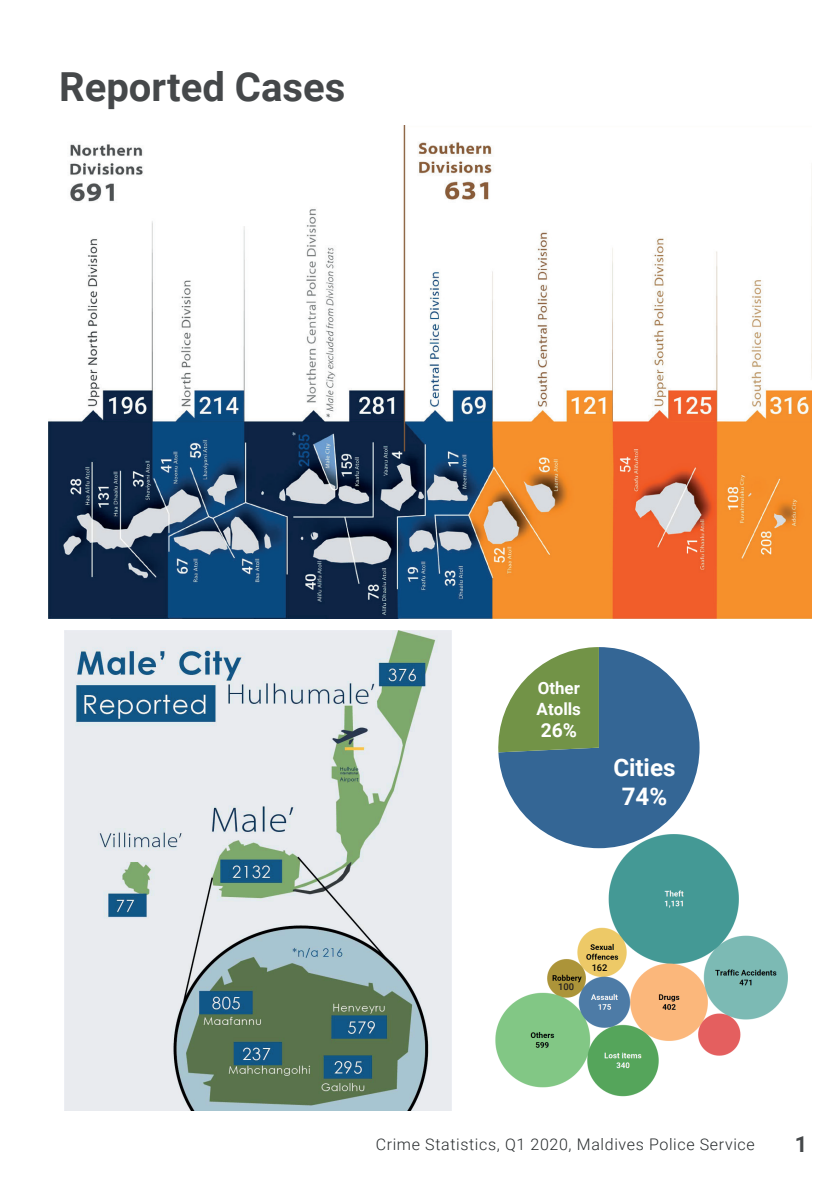
<style>
.page{position:relative;width:840px;height:1191px;background:#fff}
.page>*{position:absolute;margin:0;border:0;box-sizing:border-box;transform-origin:0 0}
.t1{font:700 40px "Roboto";color:#45484a}
.t2{font:700 24.2px/29px "Roboto";color:#fff;text-align:center}
.t3{font:700 22px "Roboto";color:#45484a}
.t4{font:700 19.2px "Roboto";color:#fff}
.t5{font:700 17px/20.2px "Roboto";color:#fff}
.t6{font:300 16px "Roboto";letter-spacing:.04em;color:#292d2f}
.t7{font:500 9.4px "Roboto";color:#231f20}
.t8{font:500 9.4px "Roboto";color:#000}
</style>
<div class="page">
<img style="left:48px;top:126px;width:763px;height:492px">
<img style="left:64px;top:630px;width:387px;height:481px">
<img style="left:495px;top:839px;width:291px;height:258px">
<svg style="left:498px;top:647px;width:201px;height:201px;fill:#346695"></svg>
<svg style="left:498px;top:647px;width:100px;height:105px"></svg>
<h1 class="t1" style="left:59px;top:59px;width:287px">Reported Cases</h1>
<p class="t5" style="left:536px;top:677px;width:46px">Other<br>Atolls</p>
<p class="t4" style="left:540px;top:717px;width:38px">26%</p>
<h2 class="t2" style="left:613px;top:752px;width:63px">Cities<br>74%</h2>
<p class="t7" style="left:558px;top:980px;width:17px">100</p>
<p class="t8" style="left:591px;top:960px;width:17px">162</p>
<p class="t6" style="left:375px;top:1132px;width:380px">Crime Statistics, Q1 2020, Maldives Police Service</p>
<h3 class="t3" style="left:794px;top:1128px;width:14px">1</h3>
</div>
